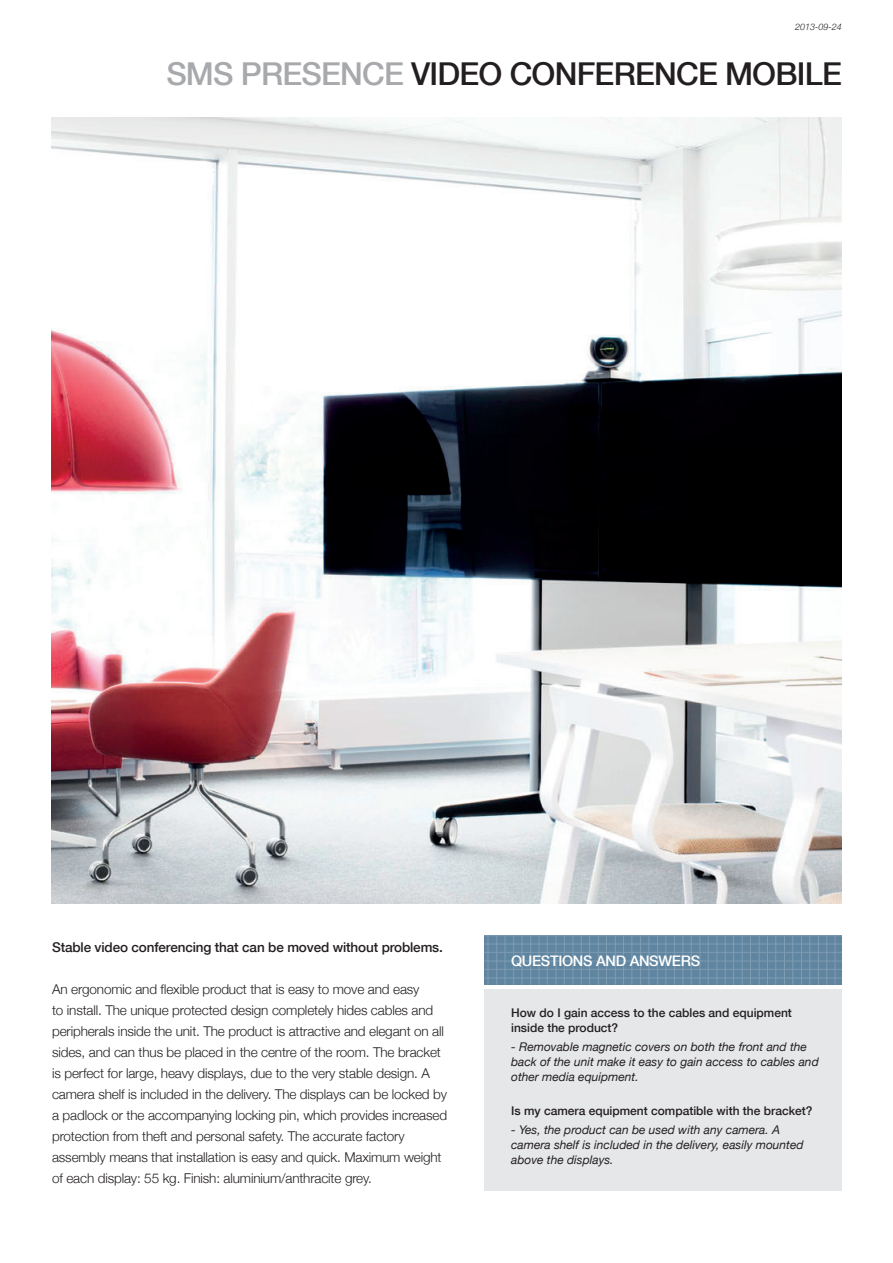
<style>
.page{position:relative;width:893px;height:1263px;background:#fff}
.page>*{position:absolute;margin:0;border:0;box-sizing:border-box;transform-origin:0 0}
.t1{font:500 31.5px "Helvetica Neue";letter-spacing:-.025em;color:#231f20}
.t2{font:500 31.5px "Helvetica Neue";color:#a8a9ad}
.t3{font:500 14.55px "Helvetica Neue";letter-spacing:-.02em;color:#fff}
.t4{font:300 13.5px/21px "Helvetica Neue";letter-spacing:-.01em;color:#231f20}
.t5{font:500 13.5px "Helvetica Neue";letter-spacing:-.01em;color:#231f20}
.t6{font:italic 12px/15px "Helvetica Neue";color:#231f20}
.t7{font:500 12px/15px "Helvetica Neue";color:#231f20}
.t8{font:italic 300 9px "Helvetica Neue";color:#231f20}
.s1{color:#a8a9ad}
</style>
<div class="page">
<div style="left:485px;top:989px;width:357px;height:202px;background:#e6e7e9"></div>
<svg style="left:485px;top:936px;width:357px;height:49px;background:#6286a1"></svg>
<hr style="left:488px;top:935px;width:1px;height:50px;background:#fff">
<hr style="left:496px;top:935px;width:1px;height:50px;background:#fff">
<hr style="left:505px;top:935px;width:1px;height:50px;background:#fff">
<hr style="left:513px;top:935px;width:1px;height:50px;background:#fff">
<hr style="left:522px;top:935px;width:1px;height:50px;background:#fff">
<hr style="left:530px;top:935px;width:1px;height:50px;background:#fff">
<hr style="left:539px;top:935px;width:1px;height:50px;background:#fff">
<hr style="left:547px;top:935px;width:1px;height:50px;background:#fff">
<hr style="left:556px;top:935px;width:1px;height:50px;background:#fff">
<hr style="left:564px;top:935px;width:1px;height:50px;background:#fff">
<hr style="left:573px;top:935px;width:1px;height:50px;background:#fff">
<hr style="left:581px;top:935px;width:1px;height:50px;background:#fff">
<hr style="left:589px;top:935px;width:1px;height:50px;background:#fff">
<hr style="left:598px;top:935px;width:1px;height:50px;background:#fff">
<hr style="left:606px;top:935px;width:1px;height:50px;background:#fff">
<hr style="left:615px;top:935px;width:1px;height:50px;background:#fff">
<hr style="left:623px;top:935px;width:1px;height:50px;background:#fff">
<hr style="left:632px;top:935px;width:1px;height:50px;background:#fff">
<hr style="left:640px;top:935px;width:1px;height:50px;background:#fff">
<hr style="left:649px;top:935px;width:1px;height:50px;background:#fff">
<hr style="left:657px;top:935px;width:1px;height:50px;background:#fff">
<hr style="left:666px;top:935px;width:1px;height:50px;background:#fff">
<hr style="left:674px;top:935px;width:1px;height:50px;background:#fff">
<hr style="left:683px;top:935px;width:1px;height:50px;background:#fff">
<hr style="left:691px;top:935px;width:1px;height:50px;background:#fff">
<hr style="left:700px;top:935px;width:1px;height:50px;background:#fff">
<hr style="left:708px;top:935px;width:1px;height:50px;background:#fff">
<hr style="left:717px;top:935px;width:1px;height:50px;background:#fff">
<hr style="left:725px;top:935px;width:1px;height:50px;background:#fff">
<hr style="left:733px;top:935px;width:1px;height:50px;background:#fff">
<hr style="left:742px;top:935px;width:1px;height:50px;background:#fff">
<hr style="left:750px;top:935px;width:1px;height:50px;background:#fff">
<hr style="left:759px;top:935px;width:1px;height:50px;background:#fff">
<hr style="left:767px;top:935px;width:1px;height:50px;background:#fff">
<hr style="left:775px;top:935px;width:1px;height:50px;background:#fff">
<hr style="left:784px;top:935px;width:1px;height:50px;background:#fff">
<hr style="left:792px;top:935px;width:1px;height:50px;background:#fff">
<hr style="left:801px;top:935px;width:1px;height:50px;background:#fff">
<hr style="left:809px;top:935px;width:1px;height:50px;background:#fff">
<hr style="left:818px;top:935px;width:1px;height:50px;background:#fff">
<hr style="left:826px;top:935px;width:1px;height:50px;background:#fff">
<hr style="left:835px;top:935px;width:1px;height:50px;background:#fff">
<hr style="left:485px;top:978px;width:357px;height:1px;background:#fff">
<hr style="left:485px;top:969px;width:357px;height:1px;background:#fff">
<hr style="left:485px;top:961px;width:357px;height:1px;background:#fff">
<hr style="left:485px;top:952px;width:357px;height:1px;background:#fff">
<hr style="left:485px;top:944px;width:357px;height:1px;background:#fff">
<img style="left:51px;top:117px;width:791px;height:786px">
<p class="t8" style="left:795px;top:20px;width:48px">2013-09-24</p>
<h1 class="t2" style="left:166px;top:48px;width:116px">SMS Presen</h1>
<h1 class="t1" style="left:362px;top:48px;width:86px"><span class="s1">ce</span> Video</h1>
<h1 class="t1" style="left:510px;top:48px;width:23px">Con</h1>
<h1 class="t1" style="left:577px;top:48px;width:39px">feren</h1>
<h1 class="t1" style="left:676px;top:48px;width:164px">ce Mobile</h1>
<p class="t5" style="left:52px;top:936px;width:392px">Stable video conferencing that can be moved without problems.</p>
<p class="t4" style="left:52px;top:977px;width:396px">An ergonomic and flexible product that is easy to move and easy<br>to install. The unique protected design completely hides cables and peripherals inside the unit. The product is attractive and elegant on all sides, and can thus be placed in the centre of the room. The bracket is perfect for large, heavy displays, due to the very stable design. A camera shelf is included in the delivery. The displays can be locked by a padlock or the accompanying locking pin, which provides increased protection from theft and personal safety. The accurate factory assembly means that installation is easy and quick. Maximum weight of each display: 55 kg. Finish: aluminium/anthracite grey.</p>
<p class="t3" style="left:511px;top:949px;width:191px">QUESTIONS AND ANSWERS</p>
<p class="t7" style="left:511px;top:1004px;width:282px">How do I gain access to the cables and equipment inside the product?</p>
<p class="t6" style="left:511px;top:1040px;width:309px">- Removable magnetic covers on both the front and the back of the unit make it easy to gain access to cables and other media equipment.</p>
<p class="t7" style="left:511px;top:1103px;width:303px">Is my camera equipment compatible with the bracket?</p>
<p class="t6" style="left:511px;top:1123px;width:294px">- Yes, the product can be used with any camera. A camera shelf is included in the delivery, easily mounted above the displays.</p>
</div>
